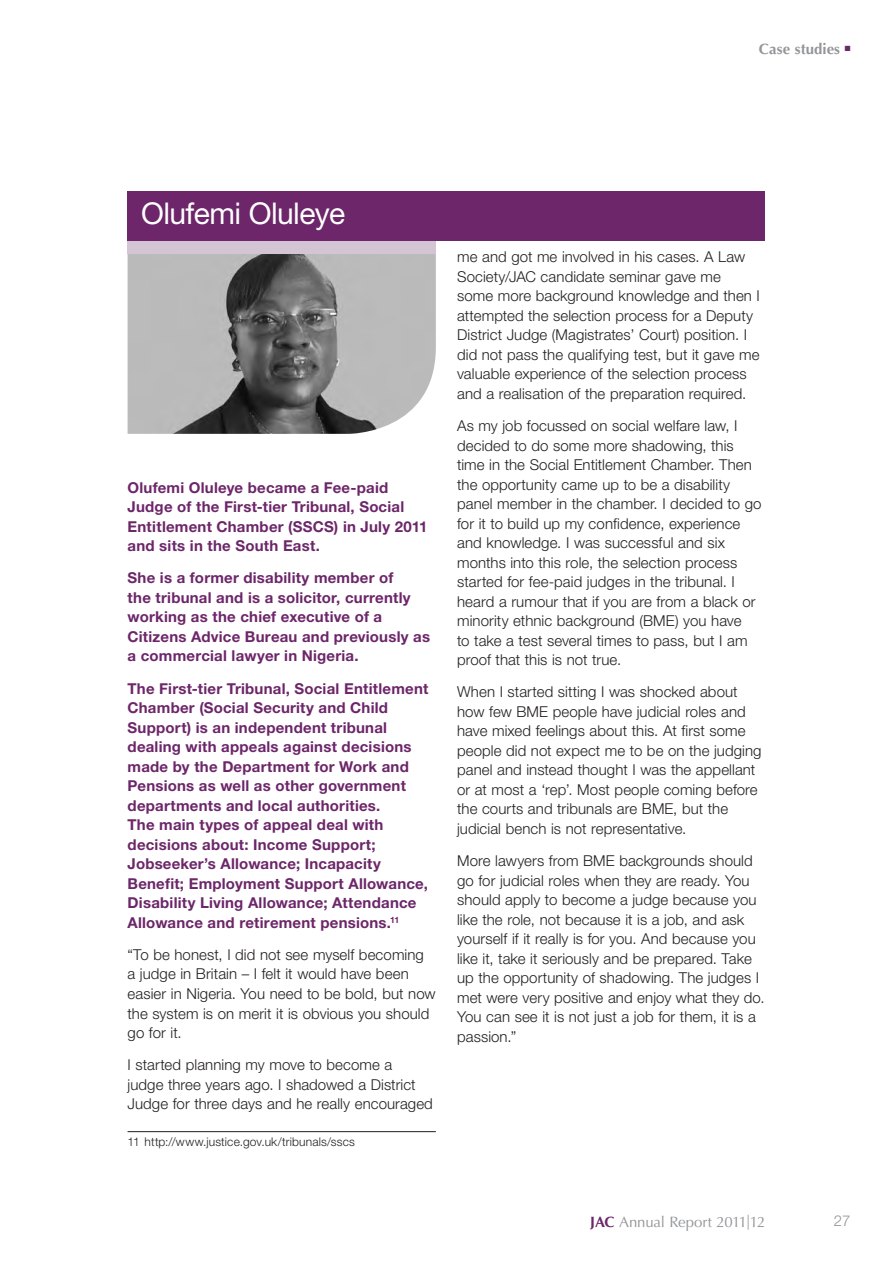
<style>
.page{position:relative;width:893px;height:1263px;background:#fff}
.page>*{position:absolute;margin:0;border:0;box-sizing:border-box;transform-origin:0 0}
.t1{font:30px "Helvetica Neue LT Pro";letter-spacing:-.02em;color:#fff}
.BODY_COPY{font:300 15px/19.5px "Helvetica Neue LT Pro";letter-spacing:.005em;color:#231f20}
.BODY_COPY-2{font:700 15px/19.5px "Helvetica Neue LT Pro";letter-spacing:.015em;color:#6c2669}
.t2{font:15px "Optima LT Std";letter-spacing:-.015em;color:#939598}
.t3{font:700 15px "Optima LT Std";letter-spacing:.005em;color:#939598}
.t4{font:300 15px "Helvetica Neue LT Pro";color:#939598}
.t5{font:300 12px "Helvetica Neue LT Pro";letter-spacing:.015em;color:#231f20}
.s1{color:#6c2669}
.s2{font-weight:700;color:#6c2669}
</style>
<div class="page">
<hr style="left:128px;top:1131px;width:308px;height:1px;background:#231f20">
<div style="left:128px;top:191px;width:637px;height:50px;background:#6c2669"></div>
<img style="left:128px;top:254px;width:308px;height:180px">
<div style="left:128px;top:241px;width:308px;height:13px;background:#d4c5d4"></div>
<p class="t3" style="left:759px;top:40px;width:93px">Case studies <span class="s1">■</span></p>
<p class="t1" style="left:141px;top:195px;width:206px">Olufemi Oluleye</p>
<p class="BODY_COPY-2" style="left:128px;top:477px;width:301px">Olufemi Oluleye became a Fee-paid Judge of the First-tier Tribunal, Social Entitlement Chamber (SSCS) in July 2011 and sits in the South East.</p>
<p class="BODY_COPY-2" style="left:128px;top:568px;width:304px">She is a former disability member of<br>the tribunal and is a solicitor, currently working as the chief executive of a Citizens Advice Bureau and previously as a commercial lawyer in Nigeria.</p>
<p class="BODY_COPY-2" style="left:128px;top:678px;width:302px">The First-tier Tribunal, Social Entitlement Chamber (Social Security and Child Support) is an independent tribunal dealing with appeals against decisions made by the Department for Work and Pensions as well as other government departments and local authorities.<br>The main types of appeal deal with decisions about: Income Support; Jobseeker’s Allowance; Incapacity Benefit; Employment Support Allowance, Disability Living Allowance; Attendance Allowance and retirement pensions.<sup>11</sup></p>
<p class="BODY_COPY" style="left:128px;top:944px;width:310px">“To be honest, I did not see myself becoming<br>a judge in Britain – I felt it would have been easier in Nigeria. You need to be bold, but now the system is on merit it is obvious you should go for it.</p>
<p class="BODY_COPY" style="left:128px;top:1055px;width:307px">I started planning my move to become a<br>judge three years ago. I shadowed a District<br>Judge for three days and he really encouraged</p>
<p class="t5" style="left:128px;top:1134px;width:229px">11 http://www.justice.gov.uk/tribunals/sscs</p>
<p class="BODY_COPY" style="left:457px;top:247px;width:304px">me and got me involved in his cases. A Law Society/JAC candidate seminar gave me some more background knowledge and then I attempted the selection process for a Deputy District Judge (Magistrates’ Court) position. I did not pass the qualifying test, but it gave me valuable experience of the selection process and a realisation of the preparation required.</p>
<p class="BODY_COPY" style="left:457px;top:416px;width:306px">As my job focussed on social welfare law, I decided to do some more shadowing, this time in the Social Entitlement Chamber. Then the opportunity came up to be a disability panel member in the chamber. I decided to go for it to build up my confidence, experience and knowledge. I was successful and six months into this role, the selection process started for fee-paid judges in the tribunal. I heard a rumour that if you are from a black or minority ethnic background (BME) you have<br>to take a test several times to pass, but I am proof that this is not true.</p>
<p class="BODY_COPY" style="left:457px;top:682px;width:306px">When I started sitting I was shocked about how few BME people have judicial roles and have mixed feelings about this. At first some people did not expect me to be on the judging panel and instead thought I was the appellant or at most a ‘rep’. Most people coming before the courts and tribunals are BME, but the judicial bench is not representative.</p>
<p class="BODY_COPY" style="left:457px;top:851px;width:309px">More lawyers from BME backgrounds should go for judicial roles when they are ready. You should apply to become a judge because you like the role, not because it is a job, and ask yourself if it really is for you. And because you like it, take it seriously and be prepared. Take up the opportunity of shadowing. The judges I met were very positive and enjoy what they do.<br>You can see it is not just a job for them, it is a passion.”</p>
<p class="t2" style="left:590px;top:1213px;width:177px"><span class="s2">JAC</span> Annual Report 2011|12</p>
<p class="t4" style="left:834px;top:1212px;width:18px">27</p>
</div>
